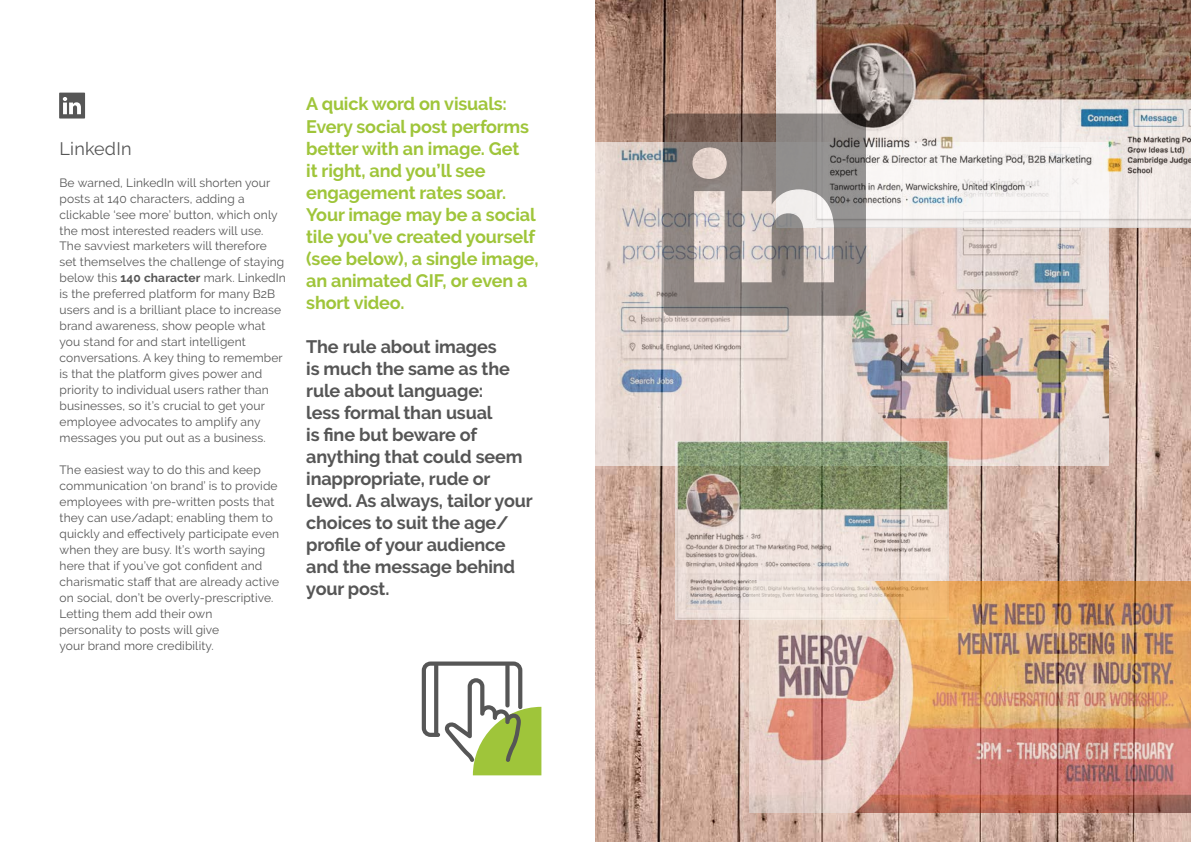
<style>
.page{position:relative;width:1191px;height:842px;background:#fff}
.page>*{position:absolute;margin:0;border:0;box-sizing:border-box;transform-origin:0 0}
.t1{font:700 18px/22px "Raleway";letter-spacing:-.01em;color:#565656}
.t2{font:700 18px/22px "Raleway";letter-spacing:-.01em;color:#9fc53a}
.t3{font:18px "Raleway";letter-spacing:.01em;color:#565656}
.t4{font:12px/16px "Raleway";letter-spacing:.01em;color:#565656}
.s1{font-weight:700}
</style>
<div class="page">
<svg style="left:59px;top:93px;width:26px;height:26px"></svg>
<svg style="left:422px;top:661px;width:119px;height:114px"></svg>
<img style="left:595px;top:0;width:596px;height:842px">
<img style="left:595px;top:142px;width:513px;height:323px">
<img style="left:675px;top:441px;width:273px;height:178px">
<img style="left:777px;top:0;width:414px;height:227px">
<img style="left:749px;top:582px;width:442px;height:231px">
<svg style="left:663px;top:114px;width:203px;height:202px;background:#9d9491"></svg>
<h1 class="t3" style="left:60px;top:138px;width:73px">LinkedIn</h1>
<p class="t4" style="left:60px;top:174px;width:228px">Be warned, LinkedIn will shorten your posts at 140 characters, adding a clickable ‘see more’ button, which only the most interested readers will use.<br>The savviest marketers will therefore set themselves the challenge of staying below this <span class="s1">140 character</span> mark. LinkedIn is the preferred platform for many B2B users and is a brilliant place to increase brand awareness, show people what you stand for and start intelligent conversations. A key thing to remember is that the platform gives power and priority to individual users rather than businesses, so it’s crucial to get your employee advocates to amplify any messages you put out as a business.</p>
<p class="t4" style="left:60px;top:462px;width:221px">The easiest way to do this and keep communication ‘on brand’ is to provide employees with pre-written posts that they can use/adapt; enabling them to quickly and effectively participate even when they are busy. It’s worth saying here that if you’ve got confident and charismatic staff that are already active on social, don’t be overly-prescriptive.<br>Letting them add their own<br>personality to posts will give<br>your brand more credibility.</p>
<p class="t2" style="left:306px;top:93px;width:234px">A quick word on visuals:<br>Every social post performs better with an image. Get<br>it right, and you’ll see engagement rates soar.<br>Your image may be a social tile you’ve created yourself (see below), a single image, an animated GIF, or even a short video.</p>
<p class="t1" style="left:306px;top:335px;width:228px">The rule about images<br>is much the same as the rule about language:<br>less formal than usual<br>is fine but beware of anything that could seem inappropriate, rude or lewd. As always, tailor your choices to suit the age/ profile of your audience and the message behind your post.</p>
</div>
